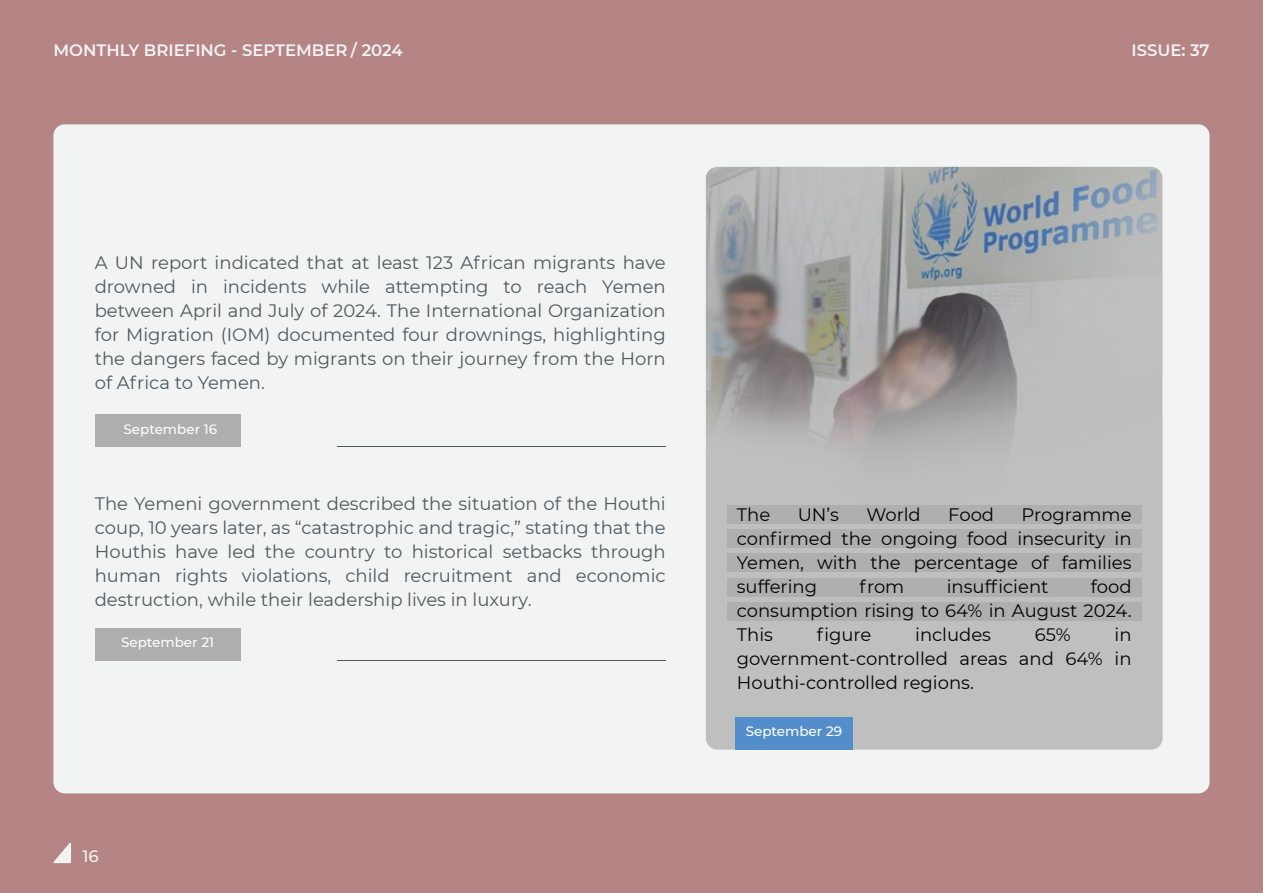
<style>
.page{position:relative;width:1263px;height:893px;background:#b58485}
.page>*{position:absolute;margin:0;border:0;box-sizing:border-box;transform-origin:0 0}
.t1{font:18px/24px "Montserrat";color:#4d5a5f;text-align:justify}
.t2{font:18px/24px "Montserrat";color:#020202;text-align:justify}
.t3{font:600 16.5px "Montserrat";color:#f2f3f3}
.t4{font:500 16.5px "Montserrat";color:#f2f3f3}
.t5{font:500 13.5px "Montserrat";color:#fff}
</style>
<div class="page">
<svg style="left:53px;top:842px;width:18px;height:21px"></svg>
<div style="left:53px;top:124px;width:1156px;height:669px;background:#f2f3f3;border-radius:11px"></div>
<img style="left:706px;top:167px;width:456px;height:583px">
<div style="left:735px;top:717px;width:118px;height:33px;background:#538dca"></div>
<div style="left:727px;top:505px;width:414px;height:19px;background:#afafaf"></div>
<div style="left:727px;top:529px;width:414px;height:19px;background:#afafaf"></div>
<div style="left:727px;top:554px;width:414px;height:18px;background:#afafaf"></div>
<div style="left:727px;top:578px;width:414px;height:18px;background:#afafaf"></div>
<div style="left:727px;top:602px;width:414px;height:19px;background:#afafaf"></div>
<div style="left:95px;top:415px;width:145px;height:32px;background:#aeaeaf"></div>
<hr style="left:337px;top:446px;width:329px;height:1px;background:#4d595f">
<div style="left:95px;top:628px;width:145px;height:32px;background:#aeaeaf"></div>
<hr style="left:337px;top:660px;width:329px;height:1px;background:#4d595f">
<p class="t3" style="left:53px;top:38px;width:351px">MONTHLY BRIEFING - SEPTEMBER / 2024</p>
<p class="t3" style="left:1131px;top:38px;width:80px">ISSUE: 37</p>
<p class="t1" style="left:95px;top:250px;width:572px">A UN report indicated that at least 123 African migrants have drowned in incidents while attempting to reach Yemen between April and July of 2024. The International Organization for Migration (IOM) documented four drownings, highlighting the dangers faced by migrants on their journey from the Horn of Africa to Yemen.</p>
<p class="t5" style="left:124px;top:419px;width:95px">September 16</p>
<p class="t1" style="left:95px;top:491px;width:572px">The Yemeni government described the situation of the Houthi coup, 10 years later, as “catastrophic and tragic,” stating that the Houthis have led the country to historical setbacks through human rights violations, child recruitment and economic destruction, while their leadership lives in luxury.</p>
<p class="t5" style="left:121px;top:633px;width:95px">September 21</p>
<p class="t4" style="left:82px;top:844px;width:18px">16</p>
<p class="t2" style="left:737px;top:502px;width:35px">The</p>
<p class="t2" style="left:798px;top:502px;width:43px">UN’s</p>
<p class="t2" style="left:866px;top:502px;width:56px">World</p>
<p class="t2" style="left:948px;top:502px;width:47px">Food</p>
<p class="t2" style="left:737px;top:502px;width:396px;text-indent:285px">Programme confirmed the ongoing food insecurity in Yemen, with the percentage of families suffering</p>
<p class="t2" style="left:737px;top:574px;width:396px;text-indent:354px">food consumption rising to 64% in August 2024.<br>This</p>
<p class="t2" style="left:859px;top:574px;width:46px">from</p>
<p class="t2" style="left:947px;top:574px;width:103px">insufficient</p>
<p class="t2" style="left:817px;top:622px;width:56px">figure</p>
<p class="t2" style="left:915px;top:622px;width:77px">includes</p>
<p class="t2" style="left:1035px;top:622px;width:37px">65%</p>
<p class="t2" style="left:737px;top:622px;width:396px;text-indent:378px">in government-controlled areas and 64% in Houthi-controlled regions.</p>
<p class="t5" style="left:746px;top:722px;width:98px">September 29</p>
</div>
